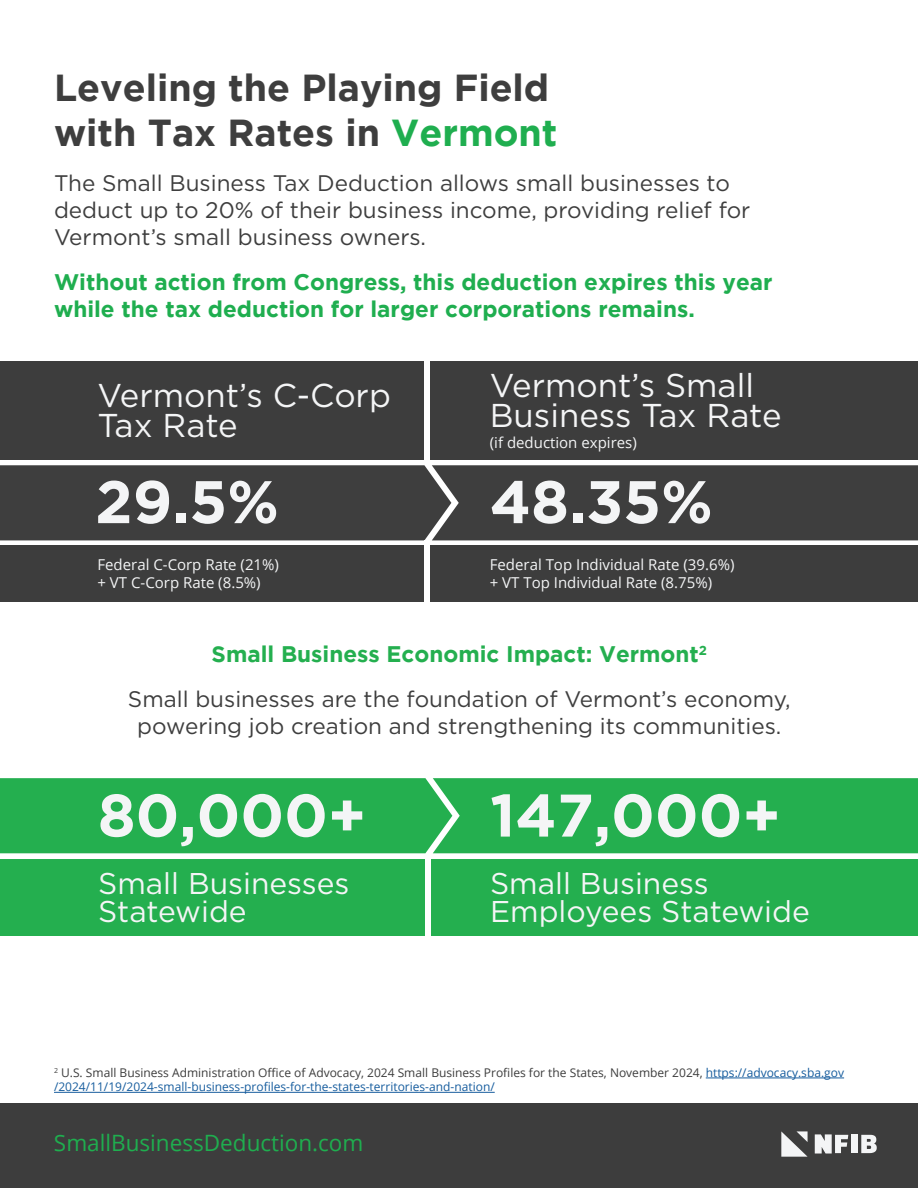
<style>
.page{position:relative;width:918px;height:1188px;background:#fff}
.page>*{position:absolute;margin:0;border:0;box-sizing:border-box;transform-origin:0 0}
.t1{font:700 60px "Gotham";color:#f4f5f6}
.t2{font:700 37.5px "Gotham";color:#3e3e3e}
.t3{font:33px/30px "Gotham";color:#f4f5f6}
.t4{font:30px/28.5px "Gotham";color:#f4f5f6}
.t5{font:22.5px/27px "Gotham";color:#3e3e3e}
.t6{font:700 22.5px "Gotham";color:#1fae4f}
.t7{font:700 22.5px "Gotham";color:#24af4f}
.t8{font:22.5px "Open Sans";color:#1fae4f}
.t9{font:15px "Open Sans";color:#f4f5f6}
.t10{font:12px/14.4px "Open Sans";color:#175d9e}
.s1{color:#1fae4f}
.s2{color:#3d3d3d}
</style>
<div class="page">
<div style="left:0;top:465px;width:918px;height:75px;background:#3e3e3e"></div>
<div style="left:0;top:778px;width:918px;height:75px;background:#24af4f"></div>
<div style="left:0;top:859px;width:918px;height:77px;background:#24af4f"></div>
<div style="left:0;top:362px;width:918px;height:98px;background:#3d3d3d"></div>
<div style="left:0;top:546px;width:918px;height:56px;background:#3d3d3d"></div>
<div style="left:0;top:1103px;width:918px;height:85px;background:#3d3d3d"></div>
<svg style="left:781px;top:1131px;width:27px;height:26px"></svg>
<svg style="left:814px;top:1134px;width:34px;height:20px"></svg>
<div style="left:851px;top:1135px;width:6px;height:18px;background:#f4f5f6"></div>
<svg style="left:861px;top:1135px;width:16px;height:18px"></svg>
<div style="left:424px;top:362px;width:6px;height:103px;background:#fff"></div>
<div style="left:424px;top:540px;width:6px;height:65px;background:#fff"></div>
<div style="left:425px;top:856px;width:6px;height:103px;background:#fff"></div>
<hr style="left:706px;top:1078px;width:138px;height:1px;background:#175d9e">
<hr style="left:54px;top:1092px;width:441px;height:1px;background:#175d9e">
<p class="t2" style="left:54px;top:66px;width:497px">Leveling the Playing Field</p>
<p class="t2" style="left:54px;top:111px;width:505px">with Tax Rates in <span class="s1">Vermont</span></p>
<p class="t5" style="left:54px;top:169px;width:698px">The Small Business Tax Deduction allows small businesses to deduct up to 20% of their business income, providing relief for<br>Vermont’s small business owners.</p>
<p class="t6" style="left:54px;top:269px;width:720px">Without action from Congress, this deduction expires this year</p>
<p class="t6" style="left:54px;top:296px;width:642px">while the tax deduction for larger corporations remains.</p>
<p class="t3" style="left:97px;top:379px;width:295px">Vermont’s C-Corp</p>
<p class="t3" style="left:97px;top:409px;width:142px">Tax Rate</p>
<p class="t3" style="left:490px;top:369px;width:293px">Vermont’s Small<br>Business Tax Rate</p>
<p class="t9" style="left:490px;top:433px;width:149px">(if deduction expires)</p>
<p class="t1" style="left:95px;top:467px;width:185px">29.5%</p>
<p class="t1" style="left:490px;top:467px;width:224px">48.35%</p>
<p class="t9" style="left:97px;top:555px;width:183px">Federal C-Corp Rate (21%)</p>
<p class="t9" style="left:97px;top:573px;width:165px">+ VT C-Corp Rate (8.5%)</p>
<p class="t9" style="left:490px;top:555px;width:246px">Federal Top Individual Rate (39.6%)</p>
<p class="t9" style="left:490px;top:573px;width:224px">+ VT Top Individual Rate (8.75%)</p>
<p class="t7" style="left:212px;top:641px;width:497px">Small Business Economic Impact: Vermont<sup>2</sup></p>
<p class="t5" style="left:128px;top:685px;width:664px">Small businesses are the foundation of Vermont’s economy,</p>
<p class="t5" style="left:137px;top:712px;width:646px">powering job creation and strengthening its communities.</p>
<p class="t1" style="left:98px;top:781px;width:270px">80,000+</p>
<p class="t1" style="left:490px;top:781px;width:292px">147,000+</p>
<p class="t4" style="left:98px;top:868px;width:253px">Small Businesses<br>Statewide</p>
<p class="t4" style="left:490px;top:868px;width:321px">Small Business<br>Employees Statewide</p>
<p class="t10" style="left:54px;top:1065px;width:792px"><sup>2</sup> <span class="s2">U.S. Small Business Administration Office of Advocacy, 2024 Small Business Profiles for the States, November 2024,</span> https://advocacy.sba.gov /2024/11/19/2024-small-business-profiles-for-the-states-territories-and-nation/</p>
<p class="t8" style="left:54px;top:1128px;width:311px">SmallBusinessDeduction.com</p>
</div>
